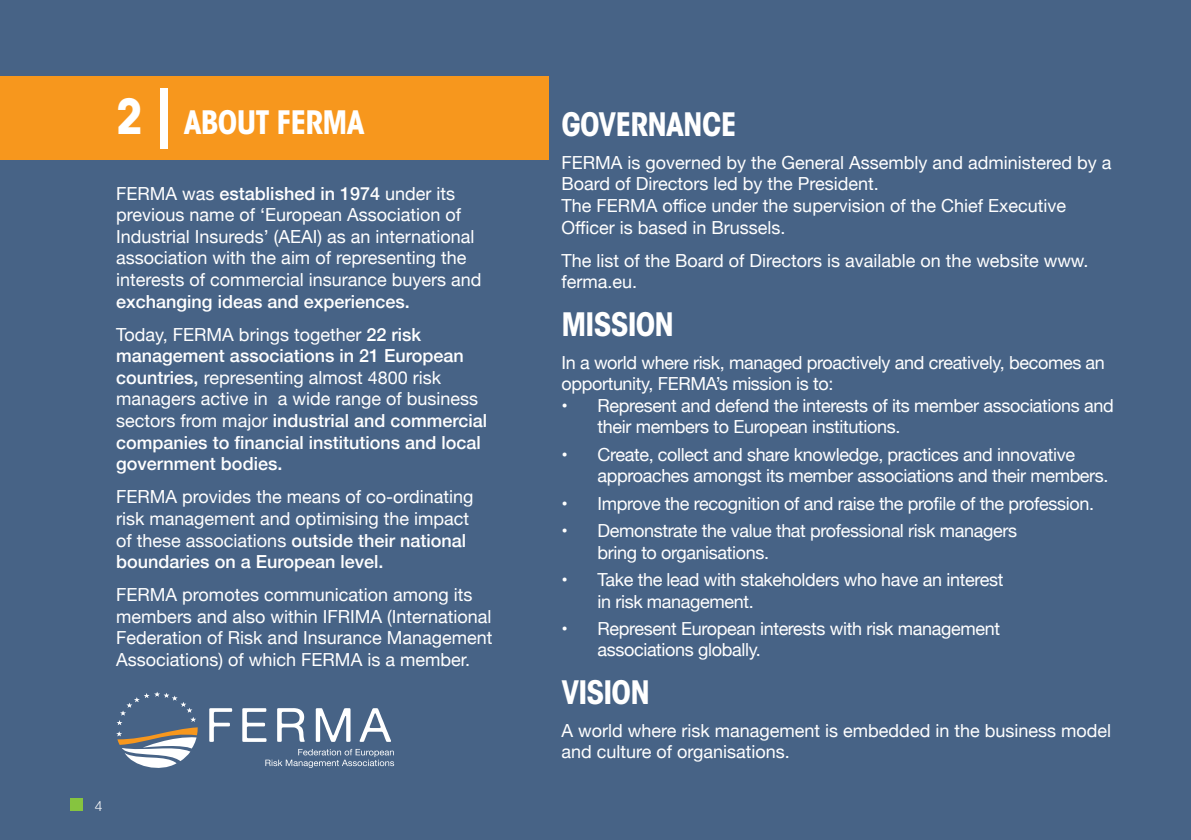
<style>
.page{position:relative;width:1191px;height:840px;background:#fff}
.page>*{position:absolute;margin:0;border:0;box-sizing:border-box;transform-origin:0 0}
.t1{font:700 condensed 32px "ITC Avant Garde Std";letter-spacing:-.025em;color:#fff}
.t2{font:18px/21.6px "Helvetica Neue";color:#fff}
.t3{font:18px/21.6px "Helvetica Neue";letter-spacing:-.02em;color:#fff}
.t4{font:500 18px/21.6px "Helvetica Neue";color:#fff}
.t5{font:300 14px "Helvetica Neue";color:#fff}
.s1{font-size:48px}
.s2{font-size:60px}
.s3{font-weight:500}
.s4{font-weight:400}
</style>
<div class="page">
<div style="left:0;top:0;width:1191px;height:839px;background:#476386"></div>
<div style="left:70px;top:797px;width:13px;height:13px;background:#86c43f"></div>
<div style="left:0;top:76px;width:548px;height:83px;background:#f7971d"></div>
<svg style="left:209px;top:708px;width:23px;height:33px"></svg>
<svg style="left:242px;top:708px;width:24px;height:33px"></svg>
<svg style="left:277px;top:708px;width:28px;height:33px"></svg>
<svg style="left:316px;top:708px;width:34px;height:33px"></svg>
<svg style="left:359px;top:708px;width:32px;height:33px"></svg>
<svg style="left:116px;top:692px;width:82px;height:76px"></svg>
<svg style="left:265px;top:748px;width:129px;height:19px"></svg>
<h1 class="t1" style="left:116px;top:101px;width:250px"><span class="s1">2</span> <span class="s2">|</span> ABOUT FERMA</h1>
<p class="t2" style="left:116px;top:183px;width:367px">FERMA was <span class="s3">established in 1974</span> under its previous name of ‘European Association of Industrial Insureds’ (AEAI) as an international association with the aim of representing the interests of commercial insurance buyers and</p>
<p class="t4" style="left:116px;top:283px;width:306px;line-height:33px">exchanging ideas and experiences.<br><span class="s4">Today, FERMA brings together</span> 22 risk</p>
<p class="t4" style="left:116px;top:343px;width:372px">management associations in 21 European countries, <span class="s4">representing almost 4800 risk managers active in a wide range of business sectors from major</span> industrial and commercial companies to financial institutions and local government bodies.</p>
<p class="t2" style="left:116px;top:487px;width:359px">FERMA provides the means of co-ordinating risk management and optimising the impact of these associations <span class="s3">outside their national boundaries on a European level.</span></p>
<p class="t2" style="left:116px;top:584px;width:378px">FERMA promotes communication among its members and also within IFRIMA (International Federation of Risk and Insurance Management Associations) of which FERMA is a member.</p>
<p class="t5" style="left:95px;top:794px;width:9px">4</p>
<h1 class="t1" style="left:561px;top:104px;width:177px">GOVERNANCE</h1>
<p class="t2" style="left:561px;top:152px;width:551px">FERMA is governed by the General Assembly and administered by a Board of Directors led by the President.<br>The FERMA office under the supervision of the Chief Executive Officer is based in Brussels.</p>
<p class="t2" style="left:561px;top:250px;width:528px">The list of the Board of Directors is available on the website www. ferma.eu.</p>
<h1 class="t1" style="left:561px;top:303px;width:114px">MISSION</h1>
<p class="t3" style="left:561px;top:352px;width:545px">In a world where risk, managed proactively and creatively, becomes an opportunity, FERMA’s mission is to:</p>
<p class="t3" style="left:597px;top:395px;width:518px;text-indent:-36px">• Represent and defend the interests of its member associations and their members to European institutions.</p>
<p class="t3" style="left:597px;top:444px;width:512px;text-indent:-36px">• Create, collect and share knowledge, practices and innovative approaches amongst its member associations and their members.</p>
<p class="t3" style="left:561px;top:493px;width:534px">• Improve the recognition of and raise the profile of the profession.</p>
<p class="t3" style="left:597px;top:520px;width:421px;text-indent:-36px">• Demonstrate the value that professional risk managers bring to organisations.</p>
<p class="t3" style="left:597px;top:569px;width:407px;text-indent:-36px">• Take the lead with stakeholders who have an interest in risk management.</p>
<p class="t3" style="left:597px;top:618px;width:404px;text-indent:-36px">• Represent European interests with risk management associations globally.</p>
<h1 class="t1" style="left:561px;top:671px;width:90px">VISION</h1>
<p class="t2" style="left:561px;top:720px;width:551px">A world where risk management is embedded in the business model and culture of organisations.</p>
</div>
